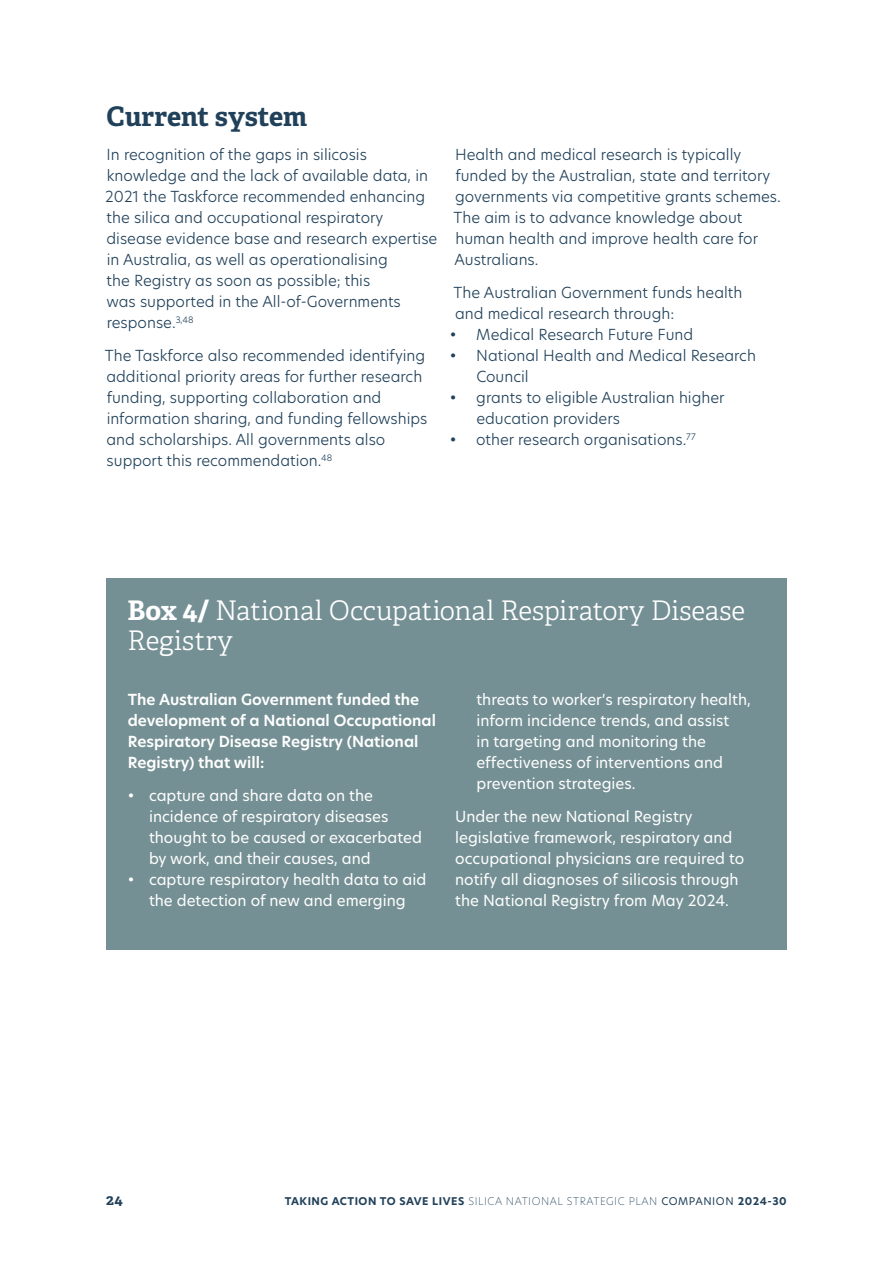
<style>
.page{position:relative;width:893px;height:1263px;background:#fff}
.page>*{position:absolute;margin:0;border:0;box-sizing:border-box;transform-origin:0 0}
.t1{font:300 27px/30px "Adelle";letter-spacing:-.005em;color:#fff}
.t2{font:700 27px "Adelle";letter-spacing:-.005em;color:#21415a}
.t3{font:300 15px/21px "New Hero";color:#21415a}
.t4{font:15px/21px "New Hero";color:#fff}
.t5{font:600 15px/21px "New Hero";color:#fff}
.t6{font:700 15px "Adelle";color:#21415a}
.t7{font:700 10.5px "New Hero";letter-spacing:.05em;color:#21415a}
.s1{font-weight:700}
.s2{font-weight:200}
.s3{font-weight:400}
</style>
<div class="page">
<div style="left:106px;top:578px;width:681px;height:114px;background:#759094"></div>
<div style="left:107px;top:692px;width:680px;height:258px;background:#759094"></div>
<h1 class="t2" style="left:107px;top:100px;width:202px">Current system</h1>
<p class="t3" style="left:105px;top:143px;width:334px">In recognition of the gaps in silicosis knowledge and the lack of available data, in 2021 the Taskforce recommended enhancing the silica and occupational respiratory disease evidence base and research expertise in Australia, as well as operationalising<br>the Registry as soon as possible; this<br>was supported in the All-of-Governments response.<sup>3,48</sup></p>
<p class="t3" style="left:105px;top:345px;width:324px">The Taskforce also recommended identifying additional priority areas for further research funding, supporting collaboration and information sharing, and funding fellowships and scholarships. All governments also support this recommendation.<sup>48</sup></p>
<p class="t3" style="left:454px;top:143px;width:329px">Health and medical research is typically funded by the Australian, state and territory governments via competitive grants schemes.<br>The aim is to advance knowledge about human health and improve health care for Australians.</p>
<p class="t3" style="left:454px;top:282px;width:290px">The Australian Government funds health and medical research through:</p>
<p class="t3" style="left:450px;top:324px;width:245px">• Medical Research Future Fund</p>
<p class="t3" style="left:476px;top:345px;width:281px;text-indent:-26px">• National Health and Medical Research<br>Council</p>
<p class="t3" style="left:476px;top:387px;width:250px;text-indent:-27px">• grants to eligible Australian higher education providers</p>
<p class="t3" style="left:450px;top:429px;width:247px">• other research organisations.<sup>77</sup></p>
<h1 class="t1" style="left:128px;top:596px;width:619px"><span class="s1">Box 4/</span> National Occupational Respiratory Disease<br>Registry</h1>
<p class="t5" style="left:128px;top:688px;width:310px">The Australian Government funded the development of a National Occupational Respiratory Disease Registry (National Registry) that will:</p>
<p class="t4" style="left:149px;top:785px;width:274px;text-indent:-21px">• capture and share data on the incidence of respiratory diseases thought to be caused or exacerbated by work, and their causes, and</p>
<p class="t4" style="left:128px;top:869px;width:300px;text-align:center">• capture respiratory health data to aid the detection of new and emerging</p>
<p class="t4" style="left:476px;top:688px;width:276px">threats to worker’s respiratory health, inform incidence trends, and assist<br>in targeting and monitoring the effectiveness of interventions and prevention strategies.</p>
<p class="t4" style="left:455px;top:806px;width:291px">Under the new National Registry legislative framework, respiratory and occupational physicians are required to notify all diagnoses of silicosis through the National Registry from May 2024.</p>
<p class="t6" style="left:106px;top:1190px;width:18px">24</p>
<p class="t7" style="left:285px;top:1194px;width:503px">TAKING ACTION TO SAVE LIVES <span class="s2">SILICA NATIONAL STRATEGIC PLAN</span> <span class="s3">COMPANION</span> 2024-30</p>
</div>
